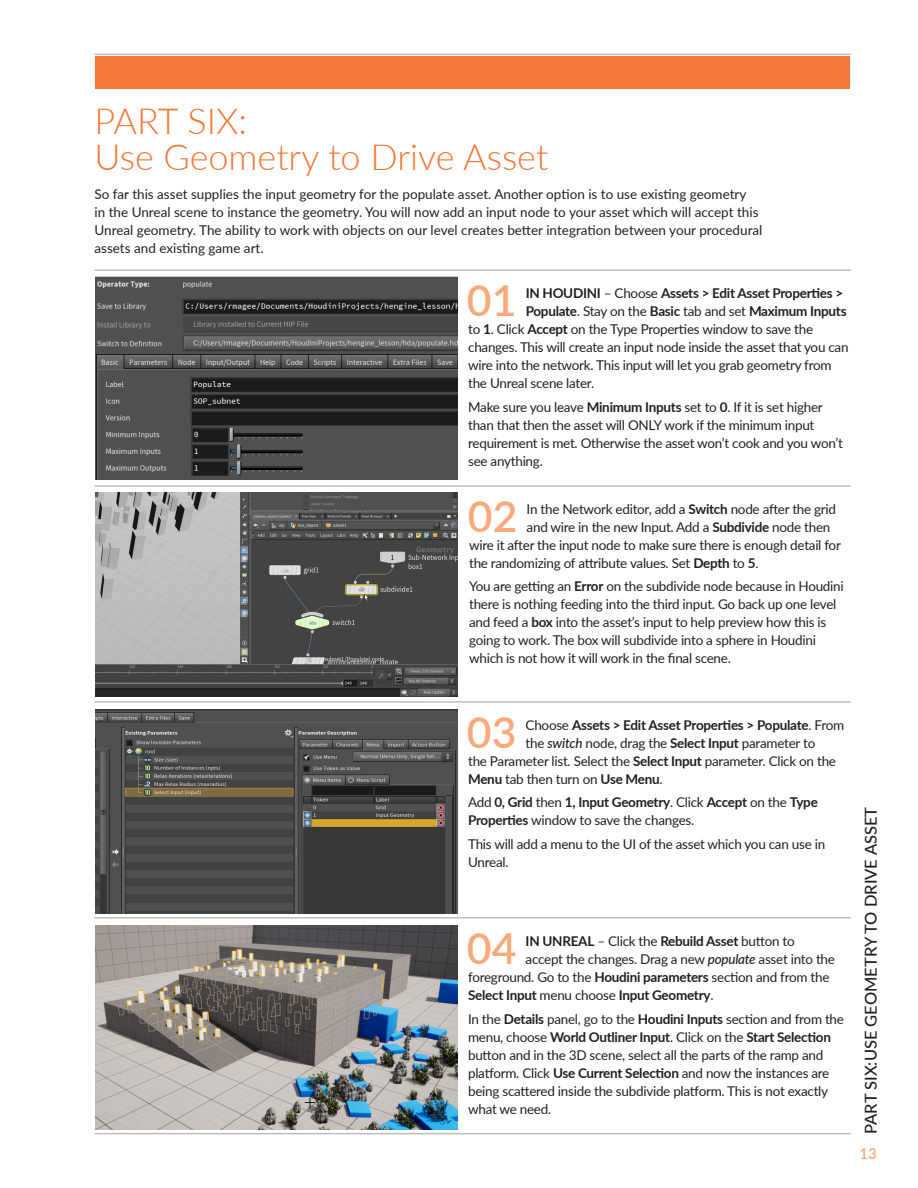
<style>
.page{position:relative;width:918px;height:1188px;background:#fff}
.page>*{position:absolute;margin:0;border:0;box-sizing:border-box;transform-origin:0 0}
.Numbered_Steps{font:600 42.75px "Lato";color:#f8a97a}
.Section_Title{font:300 36px/36px "Lato";color:#f37736}
.t1{font:500 16.5px "Lato";color:#231f20}
.t2{font:600 15px "Lato";color:#f8a97a}
.Numbered_Step_Paragr{font:13.5px/18px "Lato";letter-spacing:-.02em;color:#231f20}
.Numbered_Steps-2{font:13.5px "Lato";letter-spacing:-.02em;color:#231f20}
.Intro_Text{font:13.5px/18px "Lato";color:#231f20}
.Numbered_Steps-3{font:700 13.5px "Lato";letter-spacing:-.02em;color:#231f20}
.s1{font-weight:400}
.s2{font-weight:700}
.s3{font-weight:500;font-style:italic}
</style>
<div class="page">
<hr style="left:94px;top:1133px;width:757px;height:1px;background:#bcbdc0">
<hr style="left:94px;top:917px;width:757px;height:2px;background:#bcbdc0">
<hr style="left:94px;top:701px;width:757px;height:2px;background:#bcbdc0">
<hr style="left:94px;top:485px;width:757px;height:2px;background:#bcbdc0">
<hr style="left:94px;top:269px;width:757px;height:2px;background:#bcbdc0">
<hr style="left:94px;top:54px;width:757px;height:1px;background:#bcbdc0">
<img style="left:96px;top:493px;width:362px;height:203px">
<img style="left:96px;top:710px;width:361px;height:203px">
<img style="left:96px;top:926px;width:361px;height:203px">
<img style="left:96px;top:276px;width:361px;height:204px">
<div style="left:95px;top:56px;width:754px;height:33px;background:#f37736"></div>
<p class="Section_Title" style="left:94px;top:102px;width:455px">PART SIX:<br>Use Geometry to Drive Asset</p>
<p class="Intro_Text" style="left:94px;top:184px;width:669px">So far this asset supplies the input geometry for the populate asset. Another option is to use existing geometry<br>in the Unreal scene to instance the geometry. You will now add an input node to your asset which will accept this Unreal geometry. The ability to work with objects on our level creates better integration between your procedural assets and existing game art.</p>
<p class="Numbered_Steps" style="left:467px;top:270px;width:51px">01</p>
<p class="Numbered_Steps-3" style="left:526px;top:283px;width:319px">IN HOUDINI <span class="s1">– Choose</span> Assets &gt; Edit Asset Properties &gt;</p>
<p class="Numbered_Steps-3" style="left:526px;top:301px;width:322px">Populate<span class="s1">. Stay on the</span> Basic <span class="s1">tab and set</span> Maximum Inputs</p>
<p class="Numbered_Steps-2" style="left:468px;top:320px;width:347px">to <span class="s2">1</span>. Click <span class="s2">Accept</span> on the Type Properties window to save the</p>
<p class="Numbered_Steps-2" style="left:468px;top:338px;width:382px">changes. This will create an input node inside the asset that you can</p>
<p class="Numbered_Steps-2" style="left:468px;top:356px;width:365px">wire into the network. This input will let you grab geometry from</p>
<p class="Numbered_Steps-2" style="left:468px;top:374px;width:128px">the Unreal scene later.</p>
<p class="Numbered_Step_Paragr" style="left:468px;top:397px;width:376px">Make sure you leave <span class="s2">Minimum Inputs</span> set to <span class="s2">0</span>. If it is set higher than that then the asset will ONLY work if the minimum input requirement is met. Otherwise the asset won’t cook and you won’t see anything.</p>
<p class="Numbered_Steps" style="left:468px;top:485px;width:51px">02</p>
<p class="Numbered_Steps-2" style="left:527px;top:499px;width:311px">In the Network editor, add a <span class="s2">Switch</span> node after the grid</p>
<p class="Numbered_Steps-2" style="left:527px;top:517px;width:305px">and wire in the new Input. Add a <span class="s2">Subdivide</span> node then</p>
<p class="Numbered_Steps-2" style="left:469px;top:535px;width:373px">wire it after the input node to make sure there is enough detail for</p>
<p class="Numbered_Steps-2" style="left:469px;top:553px;width:291px">the randomizing of attribute values. Set <span class="s2">Depth</span> to <span class="s2">5</span>.</p>
<p class="Numbered_Step_Paragr" style="left:469px;top:577px;width:376px">You are getting an <span class="s2">Error</span> on the subdivide node because in Houdini there is nothing feeding into the third input. Go back up one level and feed a <span class="s2">box</span> into the asset’s input to help preview how this is going to work. The box will subdivide into a sphere in Houdini which is not how it will work in the final scene.</p>
<p class="Numbered_Steps" style="left:467px;top:701px;width:51px">03</p>
<p class="Numbered_Steps-3" style="left:526px;top:715px;width:320px"><span class="s1">Choose</span> Assets &gt; Edit Asset Properties &gt; Populate<span class="s1">. From</span></p>
<p class="Numbered_Steps-2" style="left:526px;top:733px;width:291px">the <span class="s3">switch</span> node, drag the <span class="s2">Select Input</span> parameter to</p>
<p class="Numbered_Steps-2" style="left:468px;top:751px;width:369px">the Parameter list. Select the <span class="s2">Select Input</span> parameter. Click on the</p>
<p class="Numbered_Steps-2" style="left:468px;top:769px;width:196px"><span class="s2">Menu</span> tab then turn on <span class="s2">Use Menu</span>.</p>
<p class="Numbered_Step_Paragr" style="left:468px;top:793px;width:351px">Add <span class="s2">0, Grid</span> then <span class="s2">1, Input Geometry</span>. Click <span class="s2">Accept</span> on the <span class="s2">Type<br>Properties</span> window to save the changes.</p>
<p class="Numbered_Step_Paragr" style="left:468px;top:834px;width:359px">This will add a menu to the UI of the asset which you can use in<br>Unreal.</p>
<p class="Numbered_Steps" style="left:467px;top:918px;width:51px">04</p>
<p class="Numbered_Steps-3" style="left:526px;top:931px;width:271px">IN UNREAL <span class="s1">– Click the</span> Rebuild Asset <span class="s1">button to</span></p>
<p class="Numbered_Steps-2" style="left:526px;top:950px;width:311px">accept the changes. Drag a new <span class="s3">populate</span> asset into the</p>
<p class="Numbered_Steps-2" style="left:468px;top:968px;width:363px">foreground. Go to the <span class="s2">Houdini parameters</span> section and from the</p>
<p class="Numbered_Steps-3" style="left:468px;top:985px;width:247px">Select Input <span class="s1">menu choose</span> Input Geometry<span class="s1">.</span></p>
<p class="Numbered_Step_Paragr" style="left:468px;top:1009px;width:377px">In the <span class="s2">Details</span> panel, go to the <span class="s2">Houdini Inputs</span> section and from the menu, choose <span class="s2">World Outliner Input</span>. Click on the <span class="s2">Start Selection </span>button and in the 3D scene, select all the parts of the ramp and platform. Click <span class="s2">Use Current Selection</span> and now the instances are being scattered inside the subdivide platform. This is not exactly what we need.</p>
<p class="t1" style="left:859px;top:1134px;width:328px;rotate:-90deg">PART SIX:Use Geometry to Drive Asset</p>
<p class="t2" style="left:860px;top:1143px;width:19px">13</p>
</div>
